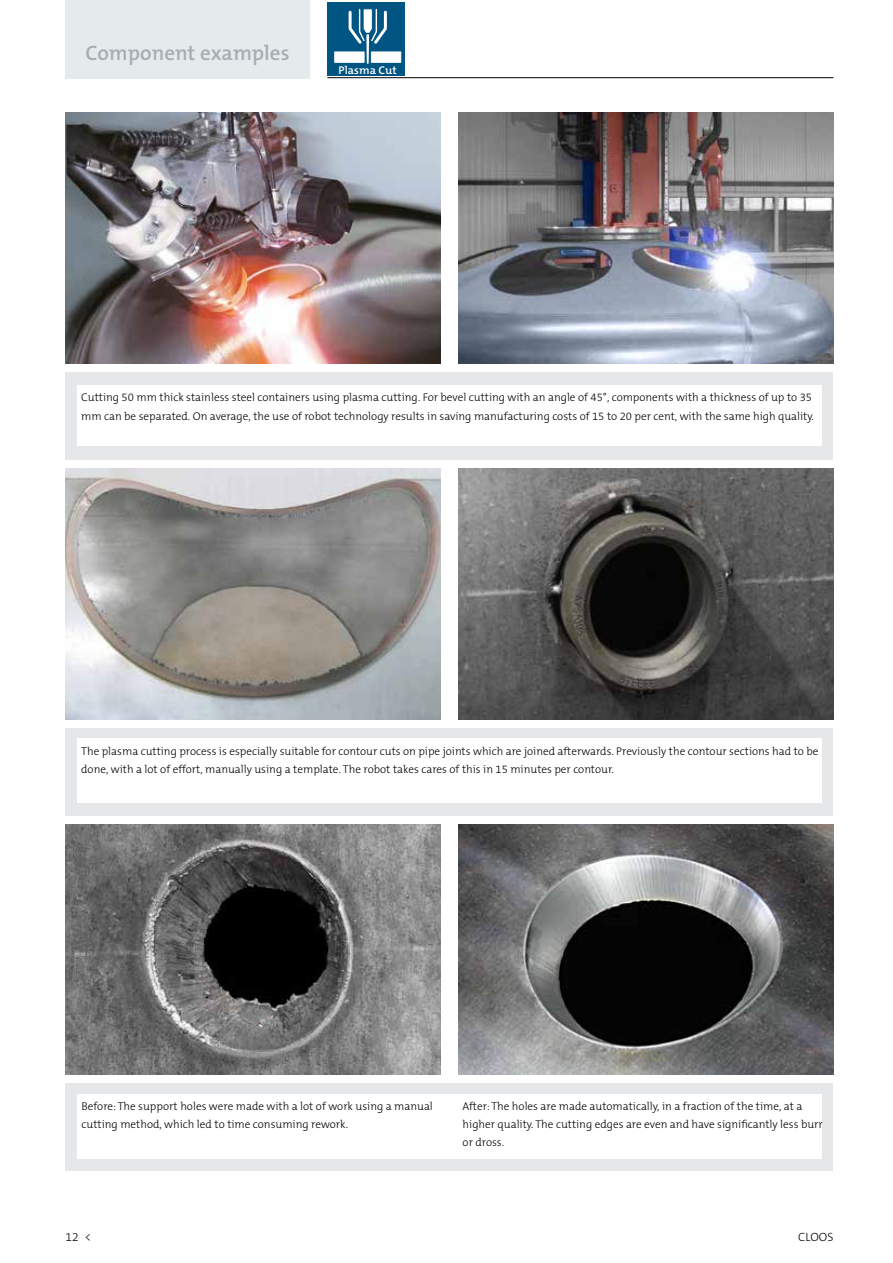
<style>
.page{position:relative;width:893px;height:1263px;background:#fff}
.page>*{position:absolute;margin:0;border:0;box-sizing:border-box;transform-origin:0 0}
.t1{font:600 21px "The Mix B6";color:#a7aeb1}
.t2{font:300 12px "The Mix B3";color:#000}
.t3{font:300 11.25px/18.3px "The Mix B3";color:#000}
.t4{font:600 11.25px "The Mix B6";color:#fff}
</style>
<div class="page">
<div style="left:65px;top:0;width:245px;height:78px;background:#e5eaec"></div>
<hr style="left:327px;top:77px;width:506px;height:1px;background:#000">
<img style="left:65px;top:824px;width:376px;height:251px">
<img style="left:65px;top:113px;width:376px;height:251px">
<img style="left:458px;top:113px;width:375px;height:251px">
<img style="left:65px;top:468px;width:376px;height:251px">
<img style="left:458px;top:468px;width:375px;height:251px">
<div style="left:327px;top:2px;width:78px;height:73px;background:#005582"></div>
<div style="left:371px;top:52px;width:30px;height:10px;background:#fff"></div>
<div style="left:371px;top:52px;width:30px;height:11px;border:1px solid #fff"></div>
<svg style="left:334px;top:8px;width:54px;height:56px"></svg>
<div style="left:65px;top:372px;width:768px;height:88px;background:#e5e7e9"></div>
<div style="left:77px;top:386px;width:744px;height:60px;background:#fff"></div>
<div style="left:65px;top:728px;width:768px;height:88px;background:#e5e7e9"></div>
<div style="left:77px;top:738px;width:744px;height:65px;background:#fff"></div>
<img style="left:458px;top:824px;width:375px;height:251px">
<div style="left:65px;top:1083px;width:768px;height:88px;background:#e5e7e9"></div>
<div style="left:77px;top:1094px;width:744px;height:65px;background:#fff"></div>
<h1 class="t1" style="left:86px;top:41px;width:205px">Component examples</h1>
<p class="t4" style="left:339px;top:64px;width:60px">Plasma Cut</p>
<p class="t3" style="left:81px;top:389px;width:734px">Cutting 50 mm thick stainless steel containers using plasma cutting. For bevel cutting with an angle of 45°, components with a thickness of up to 35 mm can be separated. On average, the use of robot technology results in saving manufacturing costs of 15 to 20 per cent, with the same high quality.</p>
<p class="t3" style="left:81px;top:742px;width:739px">The plasma cutting process is especially suitable for contour cuts on pipe joints which are joined afterwards. Previously the contour sections had to be done, with a lot of effort, manually using a template. The robot takes cares of this in 15 minutes per contour.</p>
<p class="t3" style="left:82px;top:1097px;width:353px">Before: The support holes were made with a lot of work using a manual cutting method, which led to time consuming rework.</p>
<p class="t3" style="left:463px;top:1097px;width:362px">After: The holes are made automatically, in a fraction of the time, at a higher quality. The cutting edges are even and have significantly less burr or dross.</p>
<p class="t2" style="left:65px;top:1230px;width:27px">12 &lt;</p>
<p class="t2" style="left:798px;top:1230px;width:37px">CLOOS</p>
</div>
